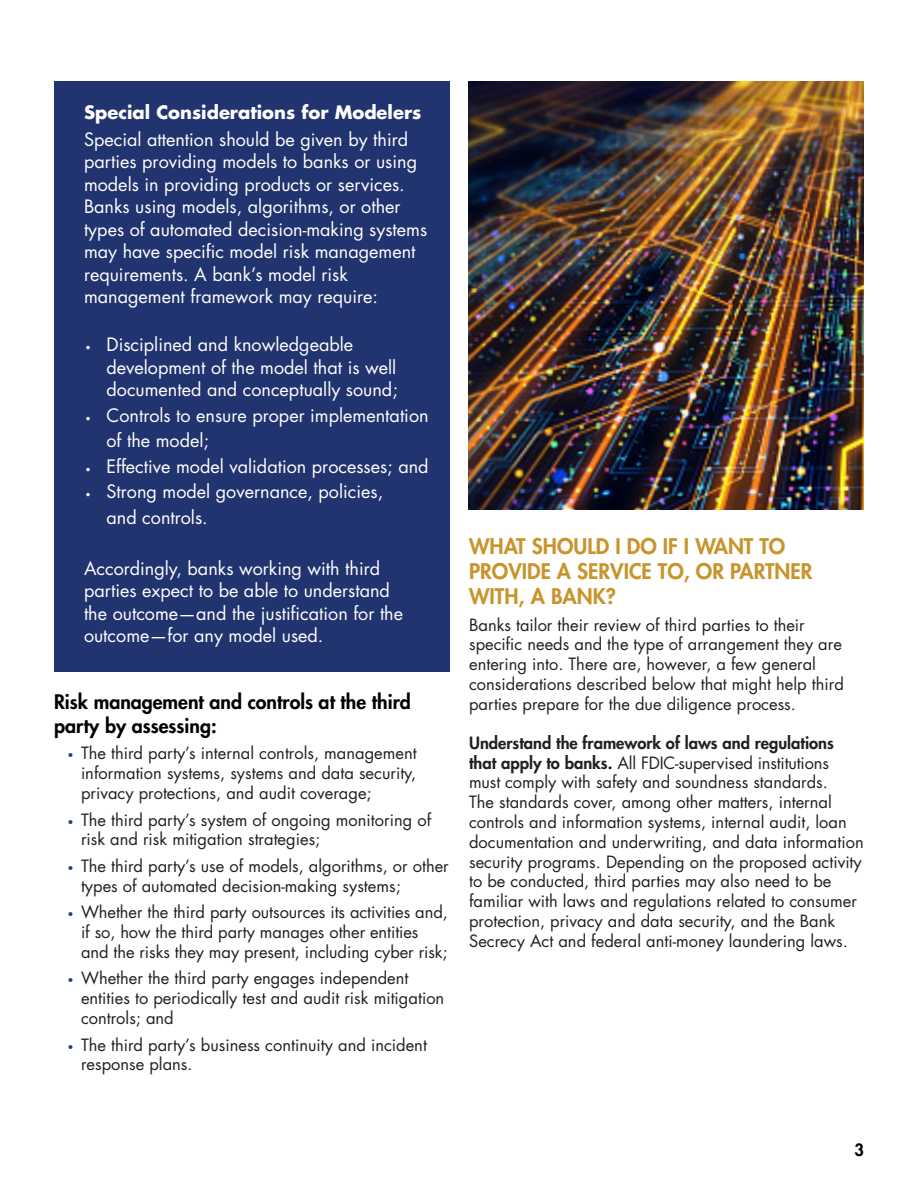
<style>
.page{position:relative;width:918px;height:1188px;background:#fff}
.page>*{position:absolute;margin:0;border:0;box-sizing:border-box;transform-origin:0 0}
.t1{font:800 21px/25.2px "Futura Std";color:#c8942b}
.t2{font:800 19.5px/24px "Futura Std";color:#000}
.intro{font:18px/22.5px "Futura Std";color:#fff}
.intro-2{font:700 18px "Futura Std";color:#fff}
.body{font:16.5px/19.8px "Futura Std";color:#231f20}
.t3{font:800 16.5px "Futura Std";color:#000}
.s1{font-size:9px}
.s2{font-size:10.5px;color:#1d4177}
.s3{font-weight:800}
</style>
<div class="page">
<div style="left:54px;top:81px;width:396px;height:591px;background:#22346f"></div>
<img style="left:468px;top:81px;width:396px;height:429px">
<p class="intro-2" style="left:84px;top:100px;width:339px">Special Considerations for Modelers</p>
<p class="intro" style="left:84px;top:128px;width:345px">Special attention should be given by third parties providing models to banks or using models in providing products or services.<br>Banks using models, algorithms, or other types of automated decision-making systems may have specific model risk management requirements. A bank’s model risk management framework may require:</p>
<p class="intro" style="left:106px;top:334px;width:293px;text-indent:-21px"><span class="s1">•</span> Disciplined and knowledgeable development of the model that is well documented and conceptually sound;</p>
<p class="intro" style="left:106px;top:403px;width:324px;line-height:25.5px;text-indent:-21px"><span class="s1">•</span> Controls to ensure proper implementation of the model;</p>
<p class="intro" style="left:86px;top:455px;width:345px"><span class="s1">•</span> Effective model validation processes; and</p>
<p class="intro" style="left:106px;top:479px;width:278px;line-height:25.5px;text-indent:-21px"><span class="s1">•</span> Strong model governance, policies, and controls.</p>
<p class="intro" style="left:84px;top:557px;width:321px">Accordingly, banks working with third parties expect to be able to understand the outcome—and the justification for the outcome—for any model used.</p>
<h3 class="t2" style="left:54px;top:690px;width:358px">Risk management and controls at the third party by assessing:</h3>
<p class="body" style="left:81px;top:744px;width:337px;text-align:justify;text-indent:-14px"><span class="s2">•</span> The third party’s internal controls, management information systems, systems and data security, privacy protections, and audit coverage;</p>
<p class="body" style="left:81px;top:810px;width:352px;text-indent:-14px"><span class="s2">•</span> The third party’s system of ongoing monitoring of risk and risk mitigation strategies;</p>
<p class="body" style="left:81px;top:856px;width:369px;text-indent:-14px"><span class="s2">•</span> The third party’s use of models, algorithms, or other types of automated decision-making systems;</p>
<p class="body" style="left:81px;top:903px;width:368px;text-indent:-14px"><span class="s2">•</span> Whether the third party outsources its activities and, if so, how the third party manages other entities and the risks they may present, including cyber risk;</p>
<p class="body" style="left:81px;top:969px;width:365px;text-indent:-14px"><span class="s2">•</span> Whether the third party engages independent entities to periodically test and audit risk mitigation controls; and</p>
<p class="body" style="left:81px;top:1035px;width:347px;text-indent:-14px"><span class="s2">•</span> The third party’s business continuity and incident response plans.</p>
<h2 class="t1" style="left:469px;top:533px;width:345px">WHAT SHOULD I DO IF I WANT TO<br>PROVIDE A SERVICE TO, OR PARTNER<br>WITH, A BANK?</h2>
<p class="body" style="left:469px;top:615px;width:376px">Banks tailor their review of third parties to their specific needs and the type of arrangement they are entering into. There are, however, a few general considerations described below that might help third parties prepare for the due diligence process.</p>
<p class="body" style="left:469px;top:733px;width:396px"><span class="s3">Understand the framework of laws and regulations that apply to banks.</span> All FDIC-supervised institutions must comply with safety and soundness standards.<br>The standards cover, among other matters, internal controls and information systems, internal audit, loan documentation and underwriting, and data information security programs. Depending on the proposed activity to be conducted, third parties may also need to be familiar with laws and regulations related to consumer protection, privacy and data security, and the Bank Secrecy Act and federal anti-money laundering laws.</p>
<p class="t3" style="left:854px;top:1140px;width:11px">3</p>
</div>
